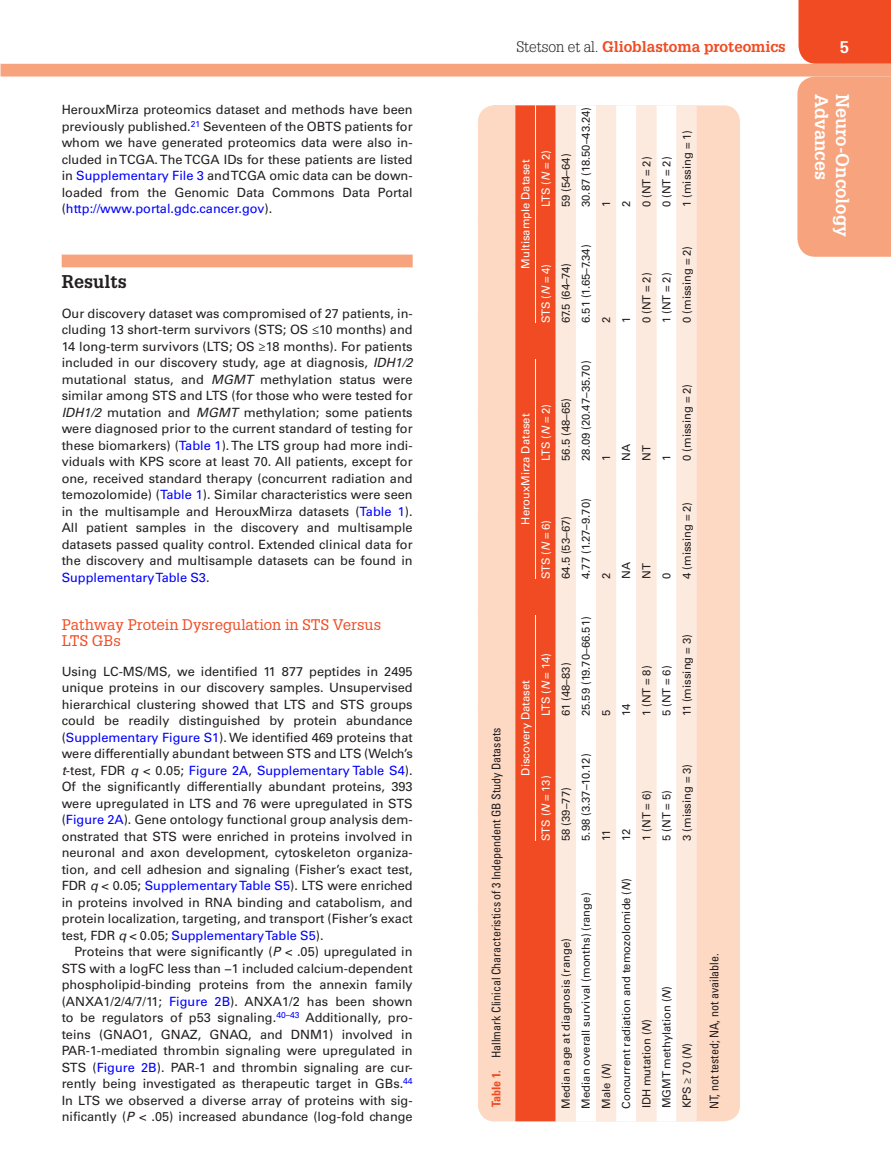
<style>
.page{position:relative;width:891px;height:1175px;background:#fff}
.page>*{position:absolute;margin:0;border:0;box-sizing:border-box;transform-origin:0 0}
.t1{font:700 18px "Glypha LT Std";color:#fff}
.t2{font:700 18px "Glypha LT Std";color:#231f20}
.t3{font:700 16.5px "Glypha LT Std";color:#fff}
.t4{font:15px/16.5px "Glypha LT Std";color:#f04b22}
.t5{font:700 15px "Glypha LT Std";color:#f04b22}
.t6{font:12.75px/16.5px "Univers LT Std";color:#231f20;text-align:justify}
.t7{font:condensed 12px "Univers LT Std";color:#231f20}
.t8{font:11.25px "Univers LT Std";color:#231f20}
.t9{font:11.25px "Univers LT Std";color:#fff}
.s1{color:#00f}
.s2{font-style:italic}
.s3{font-weight:300;color:#231f20}
.s4{font-weight:700;color:#f04b22}
</style>
<div class="page">
<div style="left:799px;top:0;width:92px;height:64px;background:#f04b22"></div>
<div style="left:1px;top:64px;width:890px;height:12px;background:#f7a37d"></div>
<div style="left:797px;top:76px;width:94px;height:181px;background:#f7a37d"></div>
<div style="left:62px;top:254px;width:351px;height:13px;background:#f7a37d"></div>
<div style="left:478px;top:105px;width:262px;height:1016px;background:#fdd8c3;border-radius:16px"></div>
<svg style="left:478px;top:105px;width:78px;height:1016px"></svg>
<div style="left:556px;top:105px;width:141px;height:1016px;background:#fdeade"></div>
<svg style="left:576px;top:105px;width:101px;height:1016px;background:#fef6f1"></svg>
<hr style="left:535px;top:615px;width:1px;height:226px;background:#fff">
<hr style="left:535px;top:359px;width:1px;height:220px;background:#fff">
<hr style="left:535px;top:105px;width:1px;height:218px;background:#fff">
<p class="t6" style="left:62px;top:102px;width:353px">HerouxMirza proteomics dataset and methods have been previously published.<sup>21</sup> Seventeen of the OBTS patients for whom we have generated proteomics data were also in&shy;cluded in TCGA. The TCGA IDs for these patients are listed in <span class="s1">Supplementary File 3</span> and TCGA omic data can be down&shy;loaded from the Genomic Data Commons Data Portal (<span class="s1">http://www.portal.gdc.cancer.gov</span>).</p>
<h1 class="t2" style="left:62px;top:271px;width:66px">Results</h1>
<p class="t6" style="left:62px;top:305px;width:353px">Our discovery dataset was compromised of 27 patients, in&shy;cluding 13 short-term survivors (STS; OS ≤10 months) and 14 long-term survivors (LTS; OS ≥18 months). For patients included in our discovery study, age at diagnosis, <span class="s2">IDH1/2 </span>mutational status, and <span class="s2">MGMT</span> methylation status were similar among STS and LTS (for those who were tested for <span class="s2">IDH1/2</span> mutation and <span class="s2">MGMT</span> methylation; some patients were diagnosed prior to the current standard of testing for these biomarkers) (<span class="s1">Table 1</span>). The LTS group had more indi&shy;viduals with KPS score at least 70. All patients, except for one, received standard therapy (concurrent radiation and temozolomide) (<span class="s1">Table 1</span>). Similar characteristics were seen in the multisample and HerouxMirza datasets (<span class="s1">Table 1</span>).<br>All patient samples in the discovery and multisample datasets passed quality control. Extended clinical data for the discovery and multisample datasets can be found in <span class="s1">Supplementary Table S3</span>.</p>
<p class="t4" style="left:62px;top:616px;width:321px">Pathway Protein Dysregulation in STS Versus<br>LTS GBs</p>
<p class="t6" style="left:62px;top:663px;width:353px">Using LC-MS/MS, we identified 11 877 peptides in 2495 unique proteins in our discovery samples. Unsupervised hierarchical clustering showed that LTS and STS groups could be readily distinguished by protein abundance (<span class="s1">Supplementary Figure S1</span>). We identified 469 proteins that were differentially abundant between STS and LTS (Welch’s <span class="s2">t</span>-test, FDR <span class="s2">q</span> &lt; 0.05; <span class="s1">Figure 2A</span>, <span class="s1">Supplementary Table S4</span>).<br>Of the significantly differentially abundant proteins, 393 were upregulated in LTS and 76 were upregulated in STS (<span class="s1">Figure 2A</span>). Gene ontology functional group analysis dem&shy;onstrated that STS were enriched in proteins involved in neuronal and axon development, cytoskeleton organiza&shy;tion, and cell adhesion and signaling (Fisher’s exact test, FDR <span class="s2">q</span> &lt; 0.05; <span class="s1">Supplementary Table S5</span>). LTS were enriched in proteins involved in RNA binding and catabolism, and protein localization, targeting, and transport (Fisher’s exact test, FDR <span class="s2">q</span> &lt; 0.05; <span class="s1">Supplementary Table S5</span>).</p>
<p class="t6" style="left:62px;top:943px;width:353px;text-indent:13px">Proteins that were significantly (<span class="s2">P</span> &lt; .05) upregulated in STS with a logFC less than −1 included calcium-dependent phospholipid-binding proteins from the annexin family (ANXA1/2/4/7/11; <span class="s1">Figure 2B</span>). ANXA1/2 has been shown to be regulators of p53 signaling.<sup>40–43</sup> Additionally, pro&shy;teins (GNAO1, GNAZ, GNAQ, and DNM1) involved in PAR-1-mediated thrombin signaling were upregulated in STS (<span class="s1">Figure 2B</span>). PAR-1 and thrombin signaling are cur&shy;rently being investigated as therapeutic target in GBs.<sup>44<br></sup>In LTS we observed a diverse array of proteins with sig&shy;nificantly (<span class="s2">P</span> &lt; .05) increased abundance (log-fold change</p>
<p class="t5" style="left:517px;top:37px;width:271px"><span class="s3">Stetson et al.</span> Glioblastoma proteomics</p>
<p class="t3" style="left:840px;top:37px;width:11px">5</p>
<h1 class="t1" style="left:833px;top:94px;width:88px;rotate:90deg">Advances</h1>
<h1 class="t1" style="left:854px;top:94px;width:145px;rotate:90deg">Neuro-Oncology</h1>
<p class="t8" style="left:579px;top:207px;width:102px;rotate:-90deg">30.87 (18.50–43.24)</p>
<p class="t8" style="left:680px;top:207px;width:78px;rotate:-90deg">1 (missing = 1)</p>
<p class="t9" style="left:539px;top:207px;width:59px;rotate:-90deg">LTS (<span class="s2">N</span> = 2)</p>
<p class="t8" style="left:559px;top:207px;width:55px;rotate:-90deg">59 (54–64)</p>
<p class="t8" style="left:660px;top:207px;width:52px;rotate:-90deg">0 (NT = 2)</p>
<p class="t8" style="left:640px;top:207px;width:52px;rotate:-90deg">0 (NT = 2)</p>
<p class="t9" style="left:519px;top:269px;width:111px;rotate:-90deg">Multisample Dataset</p>
<p class="t8" style="left:620px;top:207px;width:8px;rotate:-90deg">2</p>
<p class="t8" style="left:599px;top:207px;width:8px;rotate:-90deg">1</p>
<p class="t8" style="left:579px;top:323px;width:80px;rotate:-90deg">6.51 (1.65–7.34)</p>
<p class="t8" style="left:680px;top:323px;width:78px;rotate:-90deg">0 (missing = 2)</p>
<p class="t8" style="left:559px;top:323px;width:62px;rotate:-90deg">67.5 (64–74)</p>
<p class="t9" style="left:539px;top:323px;width:61px;rotate:-90deg">STS (<span class="s2">N</span> = 4)</p>
<p class="t8" style="left:660px;top:323px;width:52px;rotate:-90deg">1 (NT = 2)</p>
<p class="t8" style="left:640px;top:323px;width:52px;rotate:-90deg">0 (NT = 2)</p>
<p class="t8" style="left:599px;top:323px;width:8px;rotate:-90deg">2</p>
<p class="t8" style="left:620px;top:323px;width:8px;rotate:-90deg">1</p>
<p class="t7" style="left:489px;top:1107px;width:381px;rotate:-90deg"><span class="s4">Table 1.</span> Hallmark Clinical Characteristics of 3 Independent GB Study Datasets</p>
<p class="t9" style="left:519px;top:524px;width:112px;rotate:-90deg">HerouxMirza Dataset</p>
<p class="t9" style="left:539px;top:461px;width:59px;rotate:-90deg">LTS (<span class="s2">N</span> = 2)</p>
<p class="t8" style="left:559px;top:461px;width:64px;rotate:-90deg">56.5 (48–65)</p>
<p class="t8" style="left:579px;top:461px;width:102px;rotate:-90deg">28.09 (20.47–35.70)</p>
<p class="t8" style="left:599px;top:461px;width:8px;rotate:-90deg">1</p>
<p class="t9" style="left:539px;top:579px;width:61px;rotate:-90deg">STS (<span class="s2">N</span> = 6)</p>
<p class="t8" style="left:559px;top:579px;width:64px;rotate:-90deg">64.5 (53–67)</p>
<p class="t8" style="left:579px;top:579px;width:82px;rotate:-90deg">4.77 (1.27–9.70)</p>
<p class="t8" style="left:599px;top:579px;width:8px;rotate:-90deg">2</p>
<p class="t8" style="left:620px;top:461px;width:18px;rotate:-90deg">NA</p>
<p class="t8" style="left:620px;top:579px;width:18px;rotate:-90deg">NA</p>
<p class="t8" style="left:640px;top:461px;width:17px;rotate:-90deg">NT</p>
<p class="t8" style="left:640px;top:579px;width:17px;rotate:-90deg">NT</p>
<p class="t8" style="left:660px;top:461px;width:8px;rotate:-90deg">1</p>
<p class="t8" style="left:680px;top:461px;width:78px;rotate:-90deg">0 (missing = 2)</p>
<p class="t8" style="left:660px;top:579px;width:8px;rotate:-90deg">0</p>
<p class="t8" style="left:680px;top:579px;width:78px;rotate:-90deg">4 (missing = 2)</p>
<p class="t9" style="left:519px;top:775px;width:97px;rotate:-90deg">Discovery Dataset</p>
<p class="t9" style="left:539px;top:716px;width:64px;rotate:-90deg">LTS (<span class="s2">N</span> = 14)</p>
<p class="t9" style="left:539px;top:841px;width:67px;rotate:-90deg">STS (<span class="s2">N</span> = 13)</p>
<p class="t8" style="left:559px;top:716px;width:55px;rotate:-90deg">61 (48–83)</p>
<p class="t8" style="left:559px;top:840px;width:55px;rotate:-90deg">58 (39–77)</p>
<p class="t8" style="left:579px;top:716px;width:101px;rotate:-90deg">25.59 (19.70–66.51)</p>
<p class="t8" style="left:579px;top:840px;width:89px;rotate:-90deg">5.98 (3.37–10.12)</p>
<p class="t8" style="left:599px;top:716px;width:8px;rotate:-90deg">5</p>
<p class="t8" style="left:599px;top:840px;width:12px;rotate:-90deg">11</p>
<p class="t8" style="left:620px;top:716px;width:14px;rotate:-90deg">14</p>
<p class="t8" style="left:640px;top:716px;width:52px;rotate:-90deg">1 (NT = 8)</p>
<p class="t8" style="left:660px;top:716px;width:52px;rotate:-90deg">5 (NT = 6)</p>
<p class="t8" style="left:680px;top:716px;width:83px;rotate:-90deg">11 (missing = 3)</p>
<p class="t8" style="left:620px;top:840px;width:14px;rotate:-90deg">12</p>
<p class="t8" style="left:640px;top:840px;width:52px;rotate:-90deg">1 (NT = 6)</p>
<p class="t8" style="left:660px;top:840px;width:52px;rotate:-90deg">5 (NT = 5)</p>
<p class="t8" style="left:680px;top:840px;width:78px;rotate:-90deg">3 (missing = 3)</p>
<p class="t8" style="left:559px;top:1108px;width:172px;rotate:-90deg">Median age at diagnosis (range)</p>
<p class="t8" style="left:579px;top:1108px;width:217px;rotate:-90deg">Median overall survival (months) (range)</p>
<p class="t8" style="left:599px;top:1108px;width:47px;rotate:-90deg">Male (<span class="s2">N</span>)</p>
<p class="t8" style="left:620px;top:1108px;width:232px;rotate:-90deg">Concurrent radiation and temozolomide (<span class="s2">N</span>)</p>
<p class="t8" style="left:640px;top:1108px;width:91px;rotate:-90deg">IDH mutation (<span class="s2">N</span>)</p>
<p class="t8" style="left:660px;top:1108px;width:124px;rotate:-90deg">MGMT methylation (<span class="s2">N</span>)</p>
<p class="t8" style="left:680px;top:1108px;width:67px;rotate:-90deg">KPS ≥ 70 (<span class="s2">N</span>)</p>
<p class="t7" style="left:707px;top:1109px;width:158px;rotate:-90deg">NT, not tested; NA, not available.</p>
</div>
